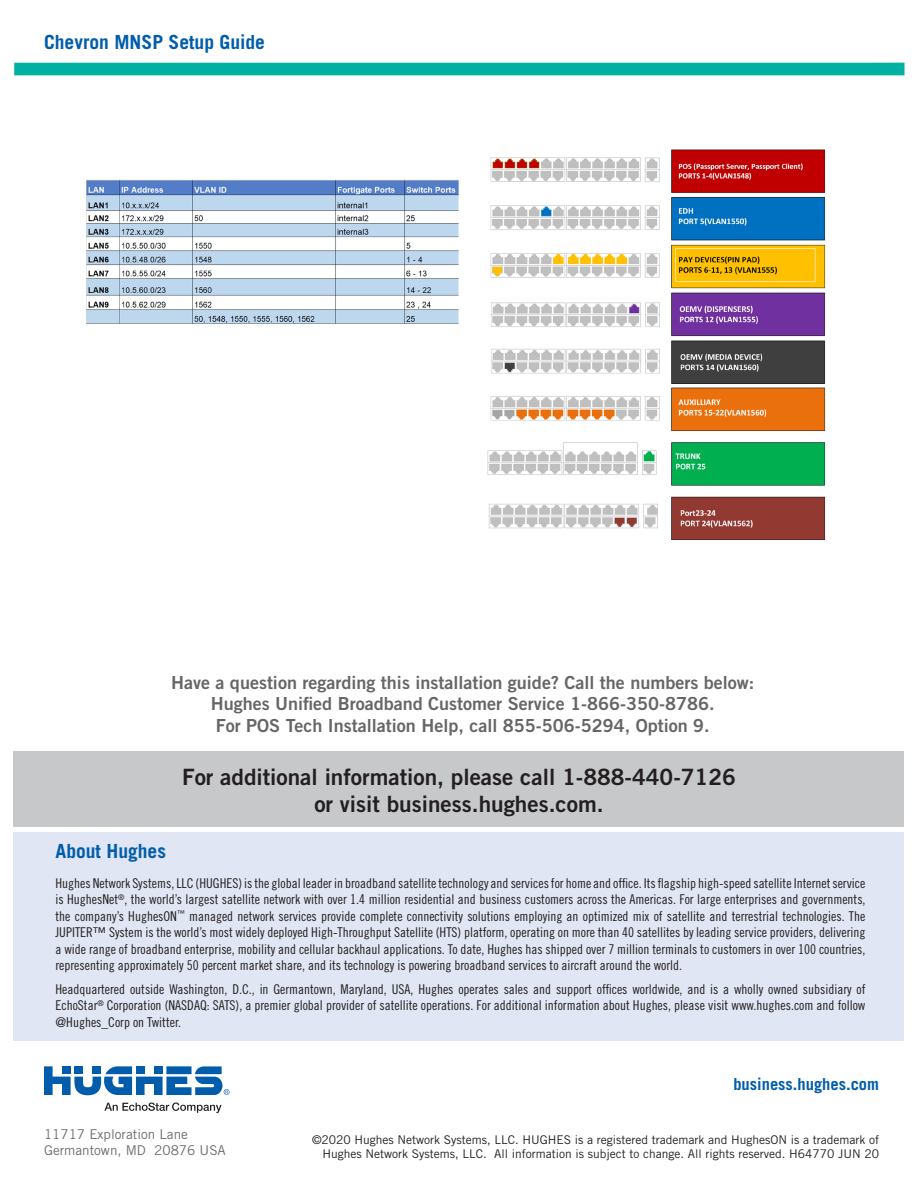
<style>
.page{position:relative;width:918px;height:1188px;background:#fff}
.page>*{position:absolute;margin:0;border:0;box-sizing:border-box;transform-origin:0 0}
.t1{font:22.5px/27px "Trade Gothic Bold Two";color:#231f20;text-align:center}
.t2{font:700 19.5px "Trade Gothic";color:#015dac}
.Content{font:18px/21.6px "Trade Gothic Bold Two";color:#656767;text-align:center}
.t3{font:700 16.5px "Trade Gothic";color:#015dac}
.t4{font:13.5px/16.5px "Trade Gothic Cond Eighteen";color:#231f20;text-align:justify}
.t5{font:13.5px/16.2px "Trade Gothic";color:#6c6d70}
.t6{font:12px/14.4px "Trade Gothic";color:#231f20;text-align:right}
</style>
<div class="page">
<div style="left:14px;top:63px;width:890px;height:12px;background:#00b0a0"></div>
<svg style="left:44px;top:1066px;width:186px;height:29px"></svg>
<svg style="left:104px;top:1103px;width:118px;height:10px"></svg>
<div style="left:14px;top:833px;width:890px;height:208px;background:#e0e6f3"></div>
<div style="left:14px;top:752px;width:890px;height:75px;background:#c7c8ca"></div>
<img style="left:86px;top:149px;width:740px;height:391px">
<h2 class="t2" style="left:44px;top:30px;width:223px">Chevron MNSP Setup Guide</h2>
<p class="Content" style="left:171px;top:671px;width:585px">Have a question regarding this installation guide? Call the numbers below:<br>Hughes Unified Broadband Customer Service 1-866-350-8786.<br>For POS Tech Installation Help, call 855-506-5294, Option 9.</p>
<h1 class="t1" style="left:182px;top:763px;width:555px">For additional information, please call 1-888-440-7126 or visit business.hughes.com.</h1>
<h2 class="t2" style="left:56px;top:839px;width:112px">About Hughes</h2>
<p class="t4" style="left:56px;top:875px;width:812px">Hughes Network Systems, LLC (HUGHES) is the global leader in broadband satellite technology and services for home and office. Its flagship high-speed satellite Internet service is HughesNet<sup>®</sup>, the world’s largest satellite network with over 1.4 million residential and business customers across the Americas. For large enterprises and governments, the company’s HughesON<sup>™</sup> managed network services provide complete connectivity solutions employing an optimized mix of satellite and terrestrial technologies. The JUPITER™ System is the world’s most widely deployed High-Throughput Satellite (HTS) platform, operating on more than 40 satellites by leading service providers, delivering a wide range of broadband enterprise, mobility and cellular backhaul applications. To date, Hughes has shipped over 7 million terminals to customers in over 100 countries, representing approximately 50 percent market share, and its technology is powering broadband services to aircraft around the world.</p>
<p class="t4" style="left:56px;top:980px;width:811px">Headquartered outside Washington, D.C., in Germantown, Maryland, USA, Hughes operates sales and support offices worldwide, and is a wholly owned subsidiary of EchoStar<sup>®</sup> Corporation (NASDAQ: SATS), a premier global provider of satellite operations. For additional information about Hughes, please visit www.hughes.com and follow @Hughes_Corp on Twitter.</p>
<p class="t3" style="left:733px;top:1074px;width:147px">business.hughes.com</p>
<p class="t5" style="left:44px;top:1126px;width:183px">11717 Exploration Lane<br>Germantown, MD 20876 USA</p>
<p class="t6" style="left:312px;top:1132px;width:569px">©2020 Hughes Network Systems, LLC. HUGHES is a registered trademark and HughesON is a trademark of<br>Hughes Network Systems, LLC. All information is subject to change. All rights reserved. H64770 JUN 20</p>
</div>
